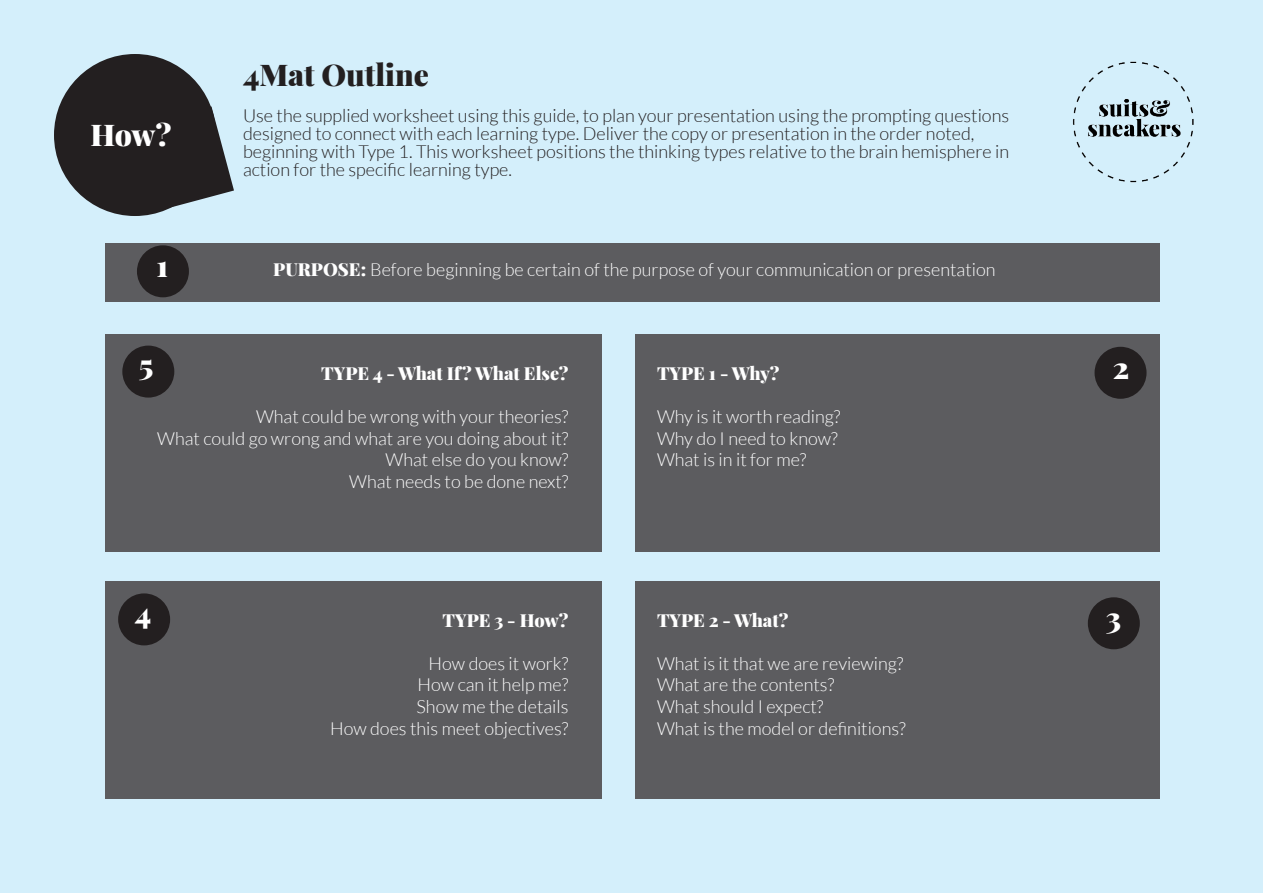
<style>
.page{position:relative;width:1263px;height:893px;background:#d4effb}
.page>*{position:absolute;margin:0;border:0;box-sizing:border-box;transform-origin:0 0}
.Title_-_60pt{font:900 30px "Playfair Display";color:#231f20}
.t1{font:900 30px "Playfair Display";color:#fff}
.t2{font:300 18px "Lato";color:#fff}
.Title_-_60pt-2{font:300 18px/18px "Lato";color:#231f20}
.t3{font:900 18px "Playfair Display";color:#fff}
.s1{font-family:"Playfair Display";font-weight:900}
</style>
<div class="page">
<div style="left:54px;top:54px;width:162px;height:162px;background:#231f20;border-radius:50%"></div>
<svg style="left:157px;top:106px;width:77px;height:107px"></svg>
<img style="left:1073px;top:61px;width:121px;height:122px">
<div style="left:105px;top:334px;width:496px;height:218px;background:#5c5c5f"></div>
<div style="left:635px;top:334px;width:524px;height:218px;background:#5c5c5f"></div>
<div style="left:105px;top:581px;width:496px;height:217px;background:#5c5c5f"></div>
<div style="left:635px;top:581px;width:524px;height:217px;background:#5c5c5f"></div>
<div style="left:105px;top:243px;width:1054px;height:58px;background:#5c5c5f"></div>
<div style="left:137px;top:245px;width:52px;height:52px;background:#231f20;border-radius:50%"></div>
<div style="left:1094px;top:347px;width:52px;height:52px;background:#231f20;border-radius:50%"></div>
<div style="left:1088px;top:597px;width:52px;height:52px;background:#231f20;border-radius:50%"></div>
<div style="left:118px;top:593px;width:52px;height:52px;background:#231f20;border-radius:50%"></div>
<div style="left:122px;top:346px;width:52px;height:52px;background:#231f20;border-radius:50%"></div>
<p class="t1" style="left:90px;top:111px;width:83px">How?</p>
<p class="Title_-_60pt" style="left:243px;top:51px;width:187px">4Mat Outline</p>
<p class="Title_-_60pt-2" style="left:243px;top:107px;width:768px">Use the supplied worksheet using this guide, to plan your presentation using the prompting questions designed to connect with each learning type. Deliver the copy or presentation in the order noted, beginning with Type 1. This worksheet positions the thinking types relative to the brain hemisphere in action for the specific learning type.</p>
<p class="t1" style="left:157px;top:242px;width:13px">1</p>
<p class="t2" style="left:273px;top:260px;width:724px"><span class="s1">PURPOSE:</span> Before beginning be certain of the purpose of your communication or presentation</p>
<p class="t1" style="left:139px;top:341px;width:16px">5</p>
<p class="t3" style="left:321px;top:359px;width:249px">TYPE 4 - What If? What Else?</p>
<p class="t2" style="left:256px;top:407px;width:314px">What could be wrong with your theories?</p>
<p class="t2" style="left:157px;top:429px;width:413px">What could go wrong and what are you doing about it?</p>
<p class="t2" style="left:386px;top:450px;width:184px">What else do you know?</p>
<p class="t2" style="left:349px;top:472px;width:221px">What needs to be done next?</p>
<p class="t3" style="left:657px;top:359px;width:124px">TYPE 1 - Why?</p>
<p class="t2" style="left:657px;top:407px;width:185px">Why is it worth reading?</p>
<p class="t2" style="left:657px;top:429px;width:182px">Why do I need to know?</p>
<p class="t2" style="left:657px;top:450px;width:151px">What is in it for me?</p>
<p class="t1" style="left:1113px;top:344px;width:18px">2</p>
<p class="t1" style="left:135px;top:589px;width:18px">4</p>
<p class="t1" style="left:1106px;top:594px;width:17px">3</p>
<p class="t3" style="left:442px;top:606px;width:127px">TYPE 3 - How?</p>
<p class="t2" style="left:429px;top:654px;width:141px">How does it work?</p>
<p class="t2" style="left:418px;top:675px;width:152px">How can it help me?</p>
<p class="t2" style="left:417px;top:697px;width:153px">Show me the details</p>
<p class="t2" style="left:330px;top:718px;width:240px">How does this meet objectives?</p>
<p class="t3" style="left:657px;top:606px;width:133px">TYPE 2 - What?</p>
<p class="t2" style="left:657px;top:654px;width:248px">What is it that we are reviewing?</p>
<p class="t2" style="left:657px;top:675px;width:179px">What are the contents?</p>
<p class="t2" style="left:657px;top:697px;width:168px">What should I expect?</p>
<p class="t2" style="left:657px;top:718px;width:250px">What is the model or definitions?</p>
</div>
